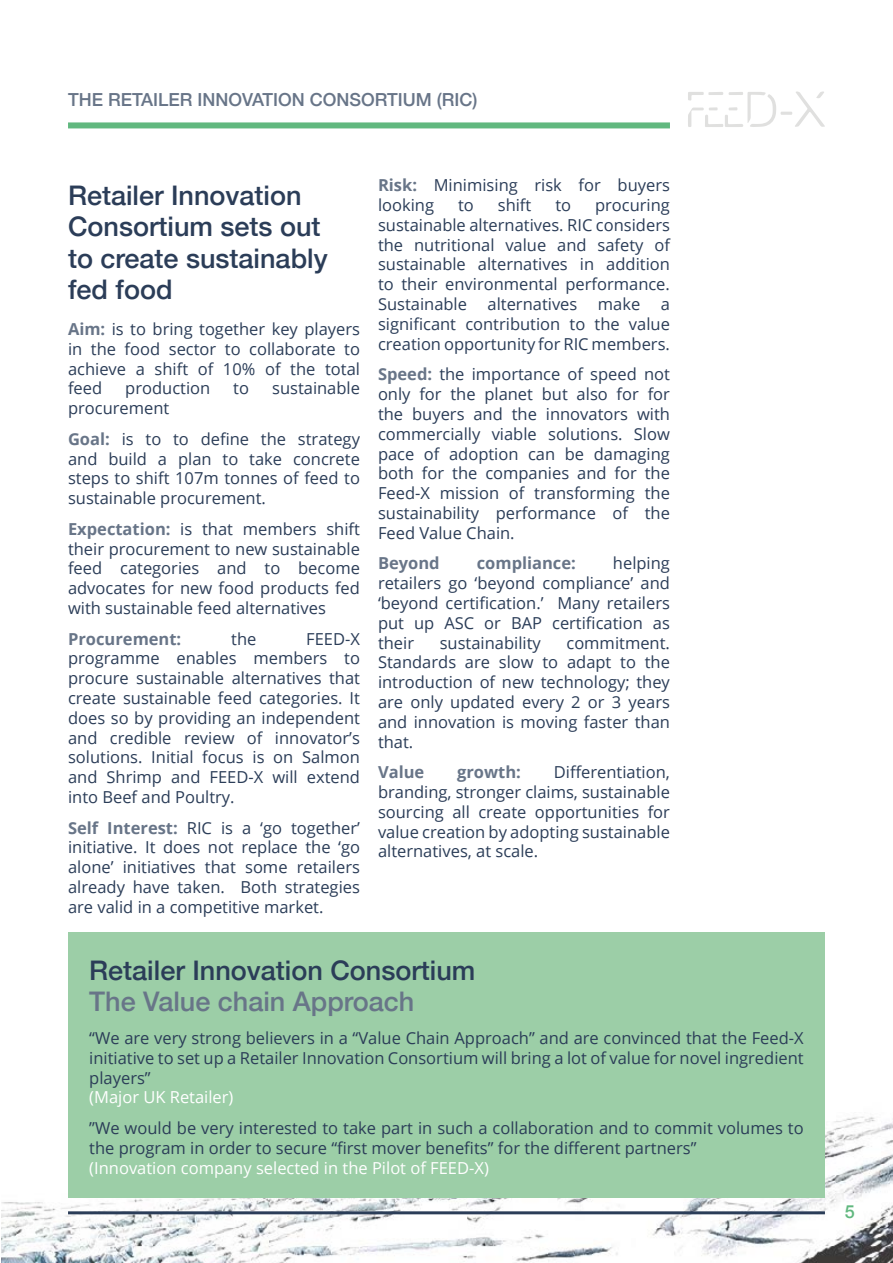
<style>
.page{position:relative;width:893px;height:1263px;background:#fff}
.page>*{position:absolute;margin:0;border:0;box-sizing:border-box;transform-origin:0 0}
.heading_2{font:500 27px/31.5px "Helvetica Neue";color:#2b3d58}
.t1{font:500 18px "Helvetica Neue";color:#687588}
.t2{font:500 18px "Helvetica Neue";color:#61b87f}
.body{font:16.5px/19.8px "Open Sans";color:#2b3d58;text-align:justify}
.body-2{font:16.5px "Open Sans";color:#fff}
.body-3{font:700 16.5px "Open Sans";color:#687588}
.s1{font-weight:700;color:#687588}
.s2{color:#687588}
</style>
<div class="page">
<img style="left:1px;top:1116px;width:892px;height:147px">
<div style="left:68px;top:122px;width:602px;height:6px;background:#61b87f"></div>
<hr style="left:68px;top:1211px;width:757px;height:3px;background:#2b3d58">
<svg style="left:688px;top:91px;width:137px;height:36px"></svg>
<div style="left:68px;top:932px;width:757px;height:265px;background:#9ccea7"></div>
<p class="t1" style="left:68px;top:85px;width:411px">THE RETAILER INNOVATION CONSORTIUM (RIC)</p>
<p class="heading_2" style="left:68px;top:177px;width:261px">Retailer Innovation<br>Consortium sets out to create sustainably fed food</p>
<p class="body" style="left:68px;top:319px;width:293px"><span class="s1">Aim:</span> is to bring together key players in the food sector to collaborate to achieve a shift of 10% of the total feed</p>
<p class="body" style="left:125px;top:378px;width:87px">production</p>
<p class="body" style="left:233px;top:378px;width:17px">to</p>
<p class="body" style="left:272px;top:378px;width:89px">sustainable</p>
<p class="body" style="left:68px;top:398px;width:103px">procurement</p>
<p class="body" style="left:68px;top:428px;width:293px"><span class="s1">Goal:</span> is to to define the strategy and build a plan to take concrete steps to shift 107m tonnes of feed to sustainable procurement.</p>
<p class="body" style="left:68px;top:518px;width:293px"><span class="s1">Expectation:</span> is that members shift their procurement to new sustainable feed categories and to become advocates for new food products fed with sustainable feed alternatives</p>
<p class="body-3" style="left:68px;top:627px;width:115px">Procurement:</p>
<p class="body" style="left:231px;top:628px;width:27px">the</p>
<p class="body" style="left:68px;top:628px;width:293px;text-indent:238px">FEED-X programme enables members to procure sustainable alternatives that create sustainable feed categories. It does so by providing an independent and credible review of innovator’s solutions. Initial focus is on Salmon and Shrimp and FEED-X will extend into Beef and Poultry.</p>
<p class="body" style="left:68px;top:817px;width:293px"><span class="s1">Self Interest:</span> RIC is a ‘go together’ initiative. It does not replace the ‘go alone’ initiatives that some retailers already have taken. Both strategies are valid in a competitive market.</p>
<p class="body" style="left:378px;top:175px;width:293px"><span class="s1">Risk:</span> Minimising risk for buyers looking</p>
<p class="body" style="left:458px;top:195px;width:17px">to</p>
<p class="body" style="left:498px;top:195px;width:35px">shift</p>
<p class="body" style="left:555px;top:195px;width:17px">to</p>
<p class="body" style="left:378px;top:195px;width:293px;text-indent:217px">procuring sustainable alternatives. RIC considers the nutritional value and safety of sustainable alternatives in addition to their environmental performance.<br>Sustainable alternatives make a significant contribution to the value creation opportunity for RIC members.</p>
<p class="body" style="left:378px;top:364px;width:293px"><span class="s1">Speed:</span> the importance of speed not only for the planet but also for for the buyers and the innovators with commercially viable solutions. Slow pace of adoption can be damaging both for the companies and for the Feed-X mission of transforming the sustainability performance of the Feed Value Chain.</p>
<p class="body-3" style="left:378px;top:552px;width:63px">Beyond</p>
<p class="body-3" style="left:477px;top:552px;width:101px">compliance:</p>
<p class="body" style="left:378px;top:553px;width:293px;text-indent:235px">helping retailers go ‘beyond compliance’ and ‘beyond certification.’ Many retailers put up ASC or BAP certification as their</p>
<p class="body" style="left:440px;top:632px;width:103px">sustainability</p>
<p class="body" style="left:378px;top:632px;width:293px;text-indent:188px">commitment.<br>Standards are slow to adapt to the introduction of new technology; they are only updated every 2 or 3 years and innovation is moving faster than that.</p>
<p class="body-3" style="left:378px;top:760px;width:48px">Value</p>
<p class="body-3" style="left:457px;top:760px;width:65px">growth:</p>
<p class="body" style="left:378px;top:762px;width:293px;text-indent:176px">Differentiation, branding, stronger claims, sustainable sourcing all create opportunities for value creation by adopting sustainable alternatives, at scale.</p>
<p class="heading_2" style="left:89px;top:952px;width:388px">Retailer Innovation Consortium<br><span class="s2">The Value chain Approach</span></p>
<p class="body" style="left:89px;top:1028px;width:716px">“We are very strong believers in a “Value Chain Approach” and are convinced that the Feed-X initiative to set up a Retailer Innovation Consortium will bring a lot of value for novel ingredient players”</p>
<p class="body-2" style="left:89px;top:1086px;width:146px">(Major UK Retailer)</p>
<p class="body" style="left:89px;top:1118px;width:716px">”We would be very interested to take part in such a collaboration and to commit volumes to the program in order to secure “first mover benefits” for the different partners”</p>
<p class="body-2" style="left:89px;top:1156px;width:401px">(Innovation company selected in the Pilot of FEED-X)</p>
<p class="t2" style="left:845px;top:1197px;width:12px">5</p>
</div>
